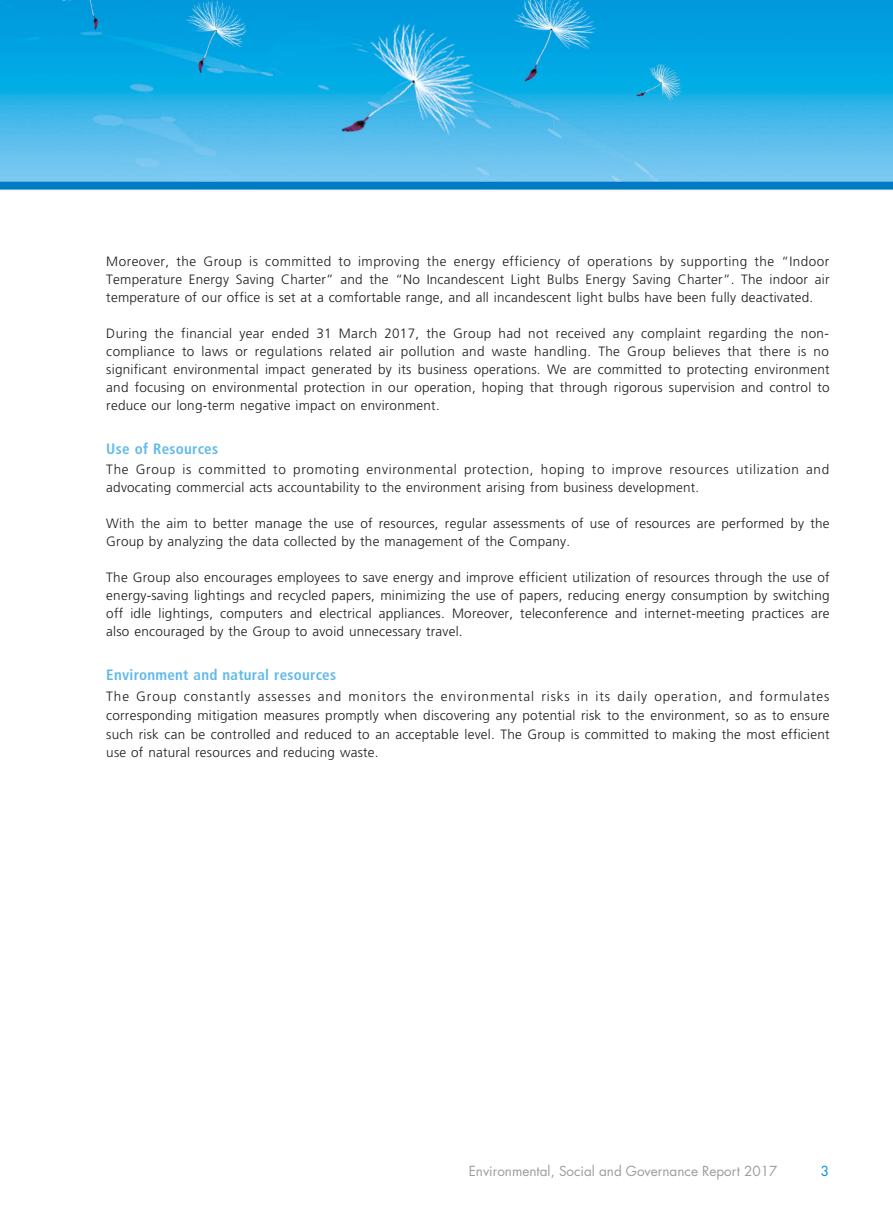
<style>
.page{position:relative;width:893px;height:1212px;background:#fff}
.page>*{position:absolute;margin:0;border:0;box-sizing:border-box;transform-origin:0 0}
.t1{font:700 condensed 15px "Frutiger LT Std";letter-spacing:.015em;color:#62baea}
.t2{font:300 13.5px/18px "Frutiger LT Std";letter-spacing:.015em;color:#1c1c1b;text-align:justify}
.t3{font:300 13.5px/18px "Frutiger LT Std";letter-spacing:.05em;color:#1c1c1b}
.t4{font:13.5px "Futura Std";color:#9d9d9c}
.t5{font:13.5px "Futura Std";color:#0090d7}
</style>
<div class="page">
<img style="left:0;top:0;width:893px;height:190px">
<p class="t2" style="left:106px;top:253px;width:725px">Moreover, the Group is committed to improving the energy efficiency of operations by supporting the “Indoor Temperature Energy Saving Charter” and the “No Incandescent Light Bulbs Energy Saving Charter”. The indoor air temperature of our office is set at a comfortable range, and all incandescent light bulbs have been fully deactivated.</p>
<p class="t2" style="left:106px;top:325px;width:725px">During the financial year ended 31 March 2017, the Group had not received any complaint regarding the non&shy;compliance to laws or regulations related air pollution and waste handling. The Group believes that there is no significant environmental impact generated by its business operations. We are committed to protecting environment and focusing on environmental protection in our operation, hoping that through rigorous supervision and control to reduce our long-term negative impact on environment.</p>
<p class="t1" style="left:106px;top:440px;width:113px">Use of Resources</p>
<p class="t3" style="left:106px;top:461px;width:724px">The Group is committed to promoting environmental protection, hoping to improve resources utilization and advocating commercial acts accountability to the environment arising from business development.</p>
<p class="t2" style="left:106px;top:515px;width:725px">With the aim to better manage the use of resources, regular assessments of use of resources are performed by the<br>Group by analyzing the data collected by the management of the Company.</p>
<p class="t2" style="left:106px;top:569px;width:725px">The Group also encourages employees to save energy and improve efficient utilization of resources through the use of energy-saving lightings and recycled papers, minimizing the use of papers, reducing energy consumption by switching off idle lightings, computers and electrical appliances. Moreover, teleconference and internet-meeting practices are also encouraged by the Group to avoid unnecessary travel.</p>
<p class="t1" style="left:106px;top:666px;width:231px">Environment and natural resources</p>
<p class="t2" style="left:106px;top:687px;width:725px;line-height:18.8px">The Group constantly assesses and monitors the environmental risks in its daily operation, and formulates corresponding mitigation measures promptly when discovering any potential risk to the environment, so as to ensure such risk can be controlled and reduced to an acceptable level. The Group is committed to making the most efficient use of natural resources and reducing waste.</p>
<p class="t4" style="left:469px;top:1162px;width:310px">Environmental, Social and Governance Report 2017</p>
<p class="t5" style="left:821px;top:1162px;width:10px">3</p>
</div>
